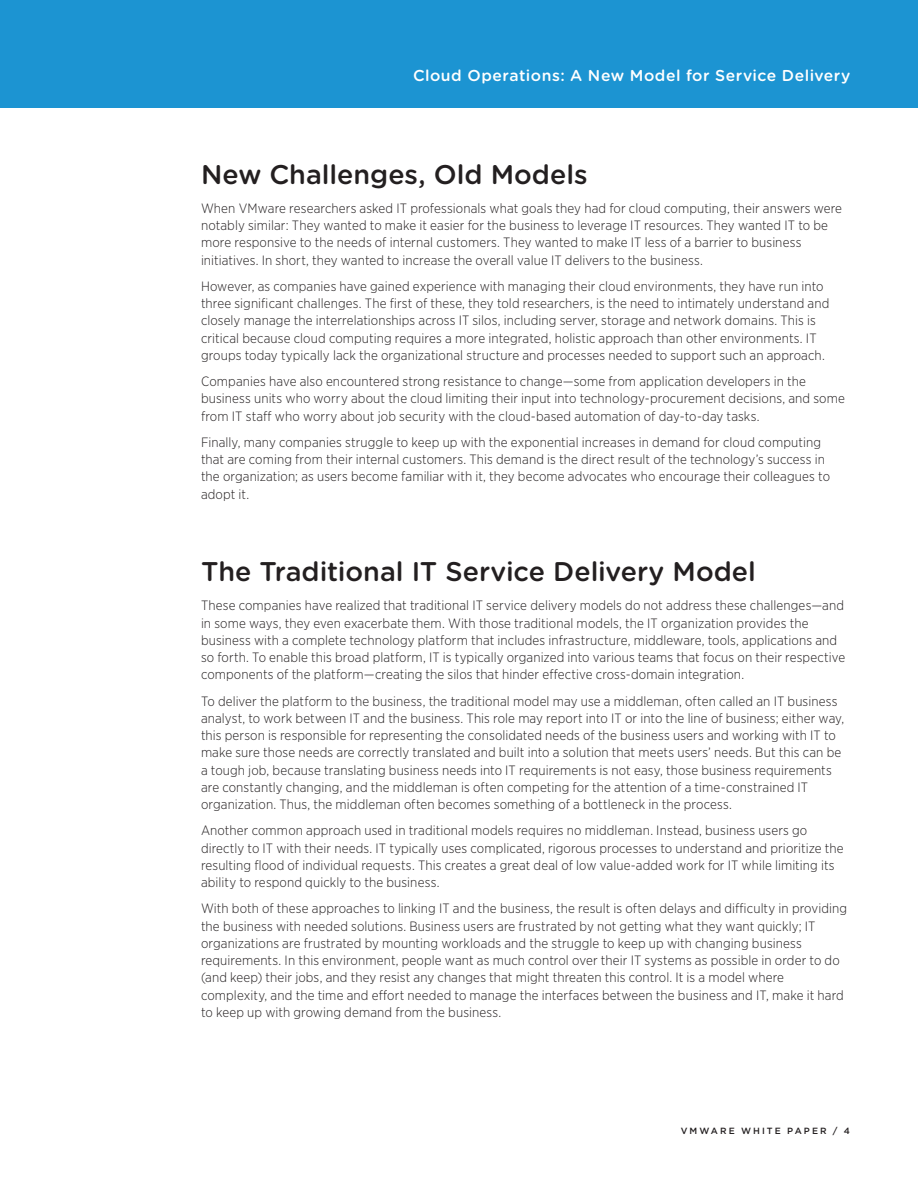
<style>
.page{position:relative;width:918px;height:1188px;background:#fff}
.page>*{position:absolute;margin:0;border:0;box-sizing:border-box;transform-origin:0 0}
._3_Main_Body_Head{font:500 27px "Gotham Rounded";color:#231f20}
.t1{font:500 15.75px "Gotham Rounded";letter-spacing:.035em;color:#fff}
._5a_Body{font:300 13.5px/17.2px "Gotham Narrow";letter-spacing:.01em;color:#231f20}
.t2{font:500 9px "Gotham";letter-spacing:.23em;color:#231f20}
</style>
<div class="page">
<div style="left:0;top:0;width:918px;height:108px;background:#1c94d2"></div>
<p class="t1" style="left:413px;top:64px;width:439px">Cloud Operations: A New Model for Service Delivery</p>
<p class="_3_Main_Body_Head" style="left:201px;top:155px;width:388px">New Challenges, Old Models</p>
<p class="_5a_Body" style="left:201px;top:199px;width:643px">When VMware researchers asked IT professionals what goals they had for cloud computing, their answers were notably similar: They wanted to make it easier for the business to leverage IT resources. They wanted IT to be more responsive to the needs of internal customers. They wanted to make IT less of a barrier to business initiatives. In short, they wanted to increase the overall value IT delivers to the business.</p>
<p class="_5a_Body" style="left:201px;top:277px;width:630px">However, as companies have gained experience with managing their cloud environments, they have run into three significant challenges. The first of these, they told researchers, is the need to intimately understand and closely manage the interrelationships across IT silos, including server, storage and network domains. This is critical because cloud computing requires a more integrated, holistic approach than other environments. IT groups today typically lack the organizational structure and processes needed to support such an approach.</p>
<p class="_5a_Body" style="left:201px;top:372px;width:645px">Companies have also encountered strong resistance to change—some from application developers in the business units who worry about the cloud limiting their input into technology-procurement decisions, and some from IT staff who worry about job security with the cloud-based automation of day-to-day tasks.</p>
<p class="_5a_Body" style="left:201px;top:433px;width:631px">Finally, many companies struggle to keep up with the exponential increases in demand for cloud computing that are coming from their internal customers. This demand is the direct result of the technology’s success in the organization; as users become familiar with it, they become advocates who encourage their colleagues to adopt it.</p>
<p class="_3_Main_Body_Head" style="left:201px;top:552px;width:556px">The Traditional IT Service Delivery Model</p>
<p class="_5a_Body" style="left:201px;top:597px;width:646px">These companies have realized that traditional IT service delivery models do not address these challenges—and in some ways, they even exacerbate them. With those traditional models, the IT organization provides the business with a complete technology platform that includes infrastructure, middleware, tools, applications and so forth. To enable this broad platform, IT is typically organized into various teams that focus on their respective components of the platform—creating the silos that hinder effective cross-domain integration.</p>
<p class="_5a_Body" style="left:201px;top:692px;width:645px">To deliver the platform to the business, the traditional model may use a middleman, often called an IT business analyst, to work between IT and the business. This role may report into IT or into the line of business; either way, this person is responsible for representing the consolidated needs of the business users and working with IT to make sure those needs are correctly translated and built into a solution that meets users’ needs. But this can be a tough job, because translating business needs into IT requirements is not easy, those business requirements are constantly changing, and the middleman is often competing for the attention of a time-constrained IT organization. Thus, the middleman often becomes something of a bottleneck in the process.</p>
<p class="_5a_Body" style="left:201px;top:822px;width:644px">Another common approach used in traditional models requires no middleman. Instead, business users go directly to IT with their needs. IT typically uses complicated, rigorous processes to understand and prioritize the resulting flood of individual requests. This creates a great deal of low value-added work for IT while limiting its ability to respond quickly to the business.</p>
<p class="_5a_Body" style="left:201px;top:900px;width:648px">With both of these approaches to linking IT and the business, the result is often delays and difficulty in providing the business with needed solutions. Business users are frustrated by not getting what they want quickly; IT organizations are frustrated by mounting workloads and the struggle to keep up with changing business requirements. In this environment, people want as much control over their IT systems as possible in order to do (and keep) their jobs, and they resist any changes that might threaten this control. It is a model where complexity, and the time and effort needed to manage the interfaces between the business and IT, make it hard to keep up with growing demand from the business.</p>
<p class="t2" style="left:681px;top:1125px;width:171px">VMWARE WHITE PAPER / 4</p>
</div>
